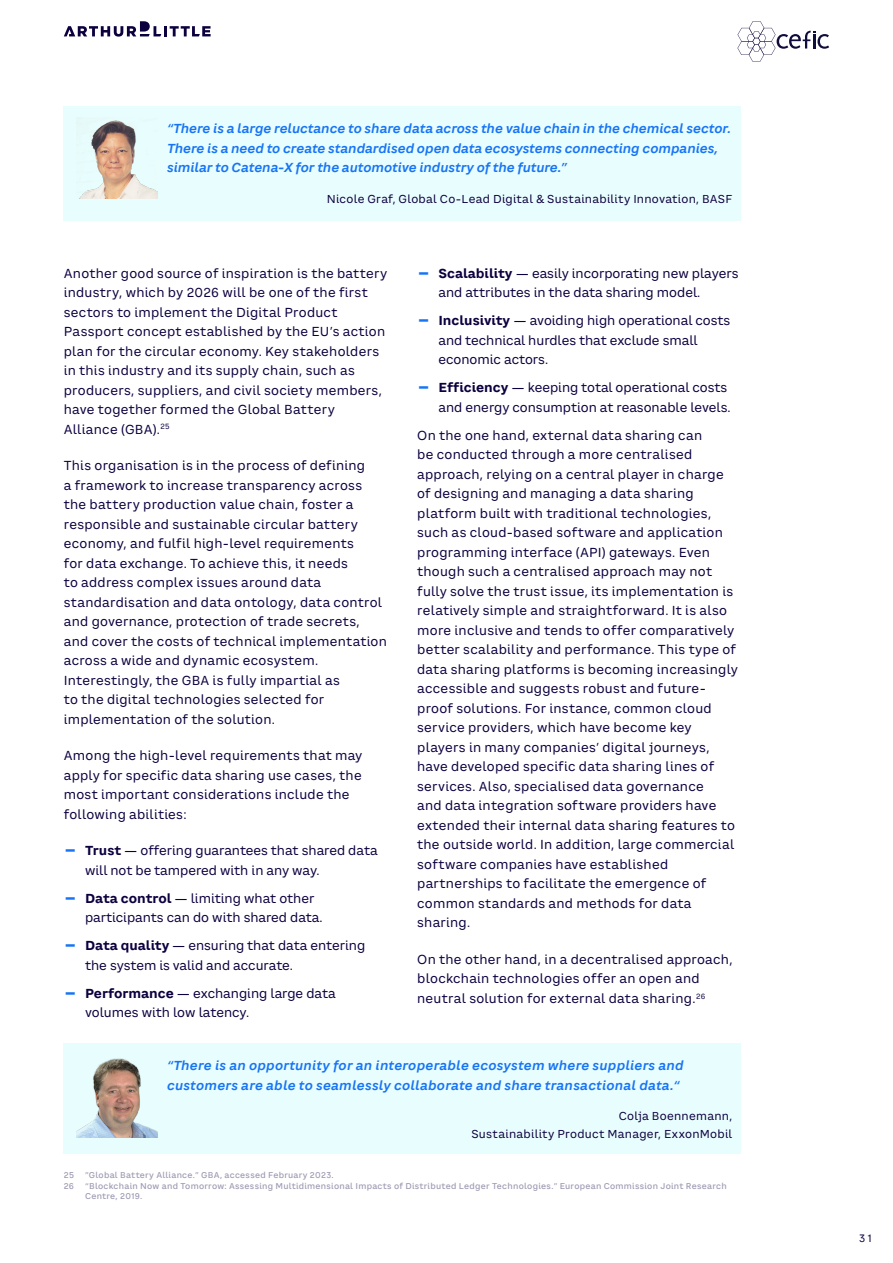
<style>
.page{position:relative;width:893px;height:1263px;background:#fff}
.page>*{position:absolute;margin:0;border:0;box-sizing:border-box;transform-origin:0 0}
.R6_BODYTEXT_8_5_13{font:12.75px/19.5px "CA Saygon Text";letter-spacing:.02em;color:#0d003f}
.R6_BODYTEXT_8_5_13-2{font:12.75px/19.5px "CA Saygon Text";color:#0d003f}
.R17_QUOTE_within_tex{font:italic 600 12.75px/19.5px "CA Saygon Text";color:#1774f5}
.R17_QUOTE_within_tex-2{font:italic 600 12.75px/19.5px "CA Saygon Text";letter-spacing:.02em;color:#1774f5}
.R18_AUTHOR_QUOTE_wit{font:11.25px/18px "CA Saygon Text";letter-spacing:.025em;color:#0d003f;text-align:right}
.t1{font:10.5px "CA Saygon Text";color:#0d003f}
.G7_FOOTNOTES_5_5_7{font:500 8.25px/10.5px "CA Saygon Text";letter-spacing:.035em;color:#9e99b2}
.s1{font-size:27px;color:#1774f5}
.s2{font-weight:700}
</style>
<div class="page">
<div style="left:64px;top:106px;width:677px;height:115px;background:#e8fdfd"></div>
<img style="left:80px;top:120px;width:77px;height:78px">
<div style="left:64px;top:1043px;width:677px;height:111px;background:#e8fdfd"></div>
<img style="left:77px;top:1058px;width:80px;height:80px">
<svg style="left:737px;top:21px;width:92px;height:41px"></svg>
<svg style="left:64px;top:21px;width:147px;height:16px"></svg>
<p class="R17_QUOTE_within_tex" style="left:167px;top:119px;width:565px">“There is a large reluctance to share data across the value chain in the chemical sector.<br>There is a need to create standardised open data ecosystems connecting companies, similar to Catena-X for the automotive industry of the future.”</p>
<p class="R18_AUTHOR_QUOTE_wit" style="left:327px;top:190px;width:407px">Nicole Graf, Global Co-Lead Digital &amp; Sustainability Innovation, BASF</p>
<p class="R6_BODYTEXT_8_5_13" style="left:64px;top:263px;width:325px">Another good source of inspiration is the battery industry, which by 2026 will be one of the first sectors to implement the Digital Product Passport concept established by the EU’s action plan for the circular economy. Key stakeholders in this industry and its supply chain, such as producers, suppliers, and civil society members, have together formed the Global Battery Alliance (GBA).<sup>25</sup></p>
<p class="R6_BODYTEXT_8_5_13" style="left:64px;top:456px;width:325px">This organisation is in the process of defining<br>a framework to increase transparency across the battery production value chain, foster a responsible and sustainable circular battery economy, and fulfil high-level requirements<br>for data exchange. To achieve this, it needs<br>to address complex issues around data standardisation and data ontology, data control and governance, protection of trade secrets, and cover the costs of technical implementation across a wide and dynamic ecosystem.<br>Interestingly, the GBA is fully impartial as<br>to the digital technologies selected for implementation of the solution.</p>
<p class="R6_BODYTEXT_8_5_13" style="left:64px;top:746px;width:300px">Among the high-level requirements that may apply for specific data sharing use cases, the most important considerations include the following abilities:</p>
<p class="R6_BODYTEXT_8_5_13-2" style="left:85px;top:841px;width:294px;text-indent:-21px"><span class="s1">-</span> <span class="s2">Trust</span> — offering guarantees that shared data will not be tampered with in any way.</p>
<p class="R6_BODYTEXT_8_5_13-2" style="left:85px;top:888px;width:239px;text-indent:-21px"><span class="s1">-</span> <span class="s2">Data control</span> — limiting what other participants can do with shared data.</p>
<p class="R6_BODYTEXT_8_5_13-2" style="left:85px;top:936px;width:282px;text-indent:-21px"><span class="s1">-</span> <span class="s2">Data quality</span> — ensuring that data entering the system is valid and accurate.</p>
<p class="R6_BODYTEXT_8_5_13-2" style="left:85px;top:983px;width:252px;text-indent:-21px"><span class="s1">-</span> <span class="s2">Performance</span> — exchanging large data volumes with low latency.</p>
<p class="R6_BODYTEXT_8_5_13-2" style="left:438px;top:263px;width:302px;text-indent:-21px"><span class="s1">-</span> <span class="s2">Scalability</span> — easily incorporating new players and attributes in the data sharing model.</p>
<p class="R6_BODYTEXT_8_5_13-2" style="left:438px;top:311px;width:293px;text-indent:-21px"><span class="s1">-</span> <span class="s2">Inclusivity</span> — avoiding high operational costs and technical hurdles that exclude small economic actors.</p>
<p class="R6_BODYTEXT_8_5_13-2" style="left:417px;top:378px;width:315px;text-align:right"><span class="s1">-</span> <span class="s2">Efficiency</span> — keeping total operational costs and energy consumption at reasonable levels.</p>
<p class="R6_BODYTEXT_8_5_13" style="left:417px;top:425px;width:322px">On the one hand, external data sharing can<br>be conducted through a more centralised approach, relying on a central player in charge of designing and managing a data sharing platform built with traditional technologies, such as cloud-based software and application programming interface (API) gateways. Even though such a centralised approach may not fully solve the trust issue, its implementation is relatively simple and straightforward. It is also more inclusive and tends to offer comparatively better scalability and performance. This type of data sharing platforms is becoming increasingly accessible and suggests robust and future&shy;proof solutions. For instance, common cloud service providers, which have become key players in many companies’ digital journeys, have developed specific data sharing lines of services. Also, specialised data governance<br>and data integration software providers have extended their internal data sharing features to the outside world. In addition, large commercial software companies have established partnerships to facilitate the emergence of common standards and methods for data sharing.</p>
<p class="R6_BODYTEXT_8_5_13" style="left:417px;top:949px;width:317px">On the other hand, in a decentralised approach, blockchain technologies offer an open and neutral solution for external data sharing.<sup>26</sup></p>
<p class="R17_QUOTE_within_tex-2" style="left:167px;top:1055px;width:518px">“There is an opportunity for an interoperable ecosystem where suppliers and customers are able to seamlessly collaborate and share transactional data.“</p>
<p class="R18_AUTHOR_QUOTE_wit" style="left:471px;top:1107px;width:262px">Colja Boennemann,<br>Sustainability Product Manager, ExxonMobil</p>
<p class="G7_FOOTNOTES_5_5_7" style="left:64px;top:1170px;width:12px">25</p>
<p class="G7_FOOTNOTES_5_5_7" style="left:85px;top:1170px;width:250px">”Global Battery Alliance.” GBA, accessed February 2023.</p>
<p class="G7_FOOTNOTES_5_5_7" style="left:64px;top:1180px;width:12px">26</p>
<p class="G7_FOOTNOTES_5_5_7" style="left:85px;top:1180px;width:643px">“Blockchain Now and Tomorrow: Assessing Multidimensional Impacts of Distributed Ledger Technologies.” European Commission Joint Research<br>Centre, 2019.</p>
<p class="t1" style="left:859px;top:1230px;width:14px">31</p>
</div>
